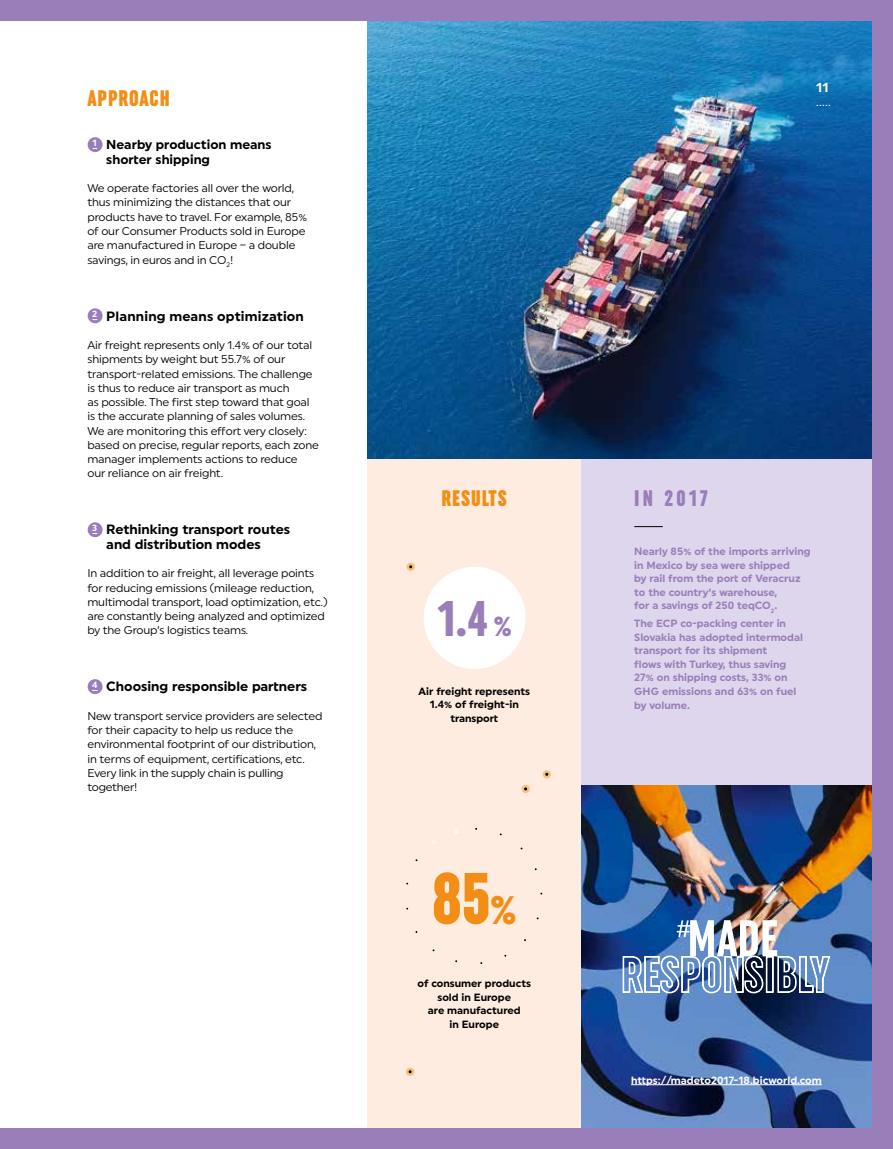
<style>
.page{position:relative;width:893px;height:1149px;background:#fff}
.page>*{position:absolute;margin:0;border:0;box-sizing:border-box;transform-origin:0 0}
.t1{font:900 extra-condensed 72.3px "Uniform";color:#f28e16}
.t2{font:900 extra-condensed 49.95px "Uniform";color:#997eb9}
.t3{font:900 extra-condensed 22.5px "Uniform";letter-spacing:.04em;color:#f28e16}
.t4{font:900 extra-condensed 22.5px "Uniform";letter-spacing:.14em;color:#997eb9}
.t5{font:700 13.5px/14.2px "Uniform";color:#000}
.t6{font:700 12.9px/14.2px "Uniform";color:#000}
.t7{font:12.9px "Uniform";color:#fff}
.t8{font:700 12.9px "Uniform";color:#fff}
.t9{font:11.25px/14.2px "Uniform";letter-spacing:-.01em;color:#000}
.t10{font:700 10.5px/13.5px "Uniform";color:#997eb9}
.t11{font:700 10.5px/13.5px "Uniform";color:#000;text-align:center}
.t12{font:700 10.5px "Uniform";color:#fff}
.s1{font-size:31.95px}
.s2{font-size:46.35px}
</style>
<div class="page">
<div style="left:0;top:0;width:893px;height:1148px;background:#997eb9"></div>
<div style="left:0;top:21px;width:872px;height:1106px;background:#fff"></div>
<div style="left:367px;top:458px;width:214px;height:669px;background:#fdecdf"></div>
<div style="left:581px;top:458px;width:291px;height:327px;background:#ddd6ec"></div>
<img style="left:367px;top:21px;width:505px;height:437px">
<img style="left:581px;top:785px;width:291px;height:342px">
<div style="left:407px;top:562px;width:8px;height:8px;border:3px solid #fac074;border-radius:50%"></div>
<div style="left:543px;top:770px;width:8px;height:8px;border:3px solid #fac074;border-radius:50%"></div>
<div style="left:522px;top:784px;width:8px;height:8px;border:3px solid #fac074;border-radius:50%"></div>
<div style="left:406px;top:1067px;width:8px;height:8px;border:3px solid #fac074;border-radius:50%"></div>
<div style="left:424px;top:566px;width:102px;height:102px;background:#fff;border-radius:50%"></div>
<div style="left:88px;top:137px;width:15px;height:15px;background:#997eb9;border-radius:50%"></div>
<div style="left:88px;top:308px;width:15px;height:15px;background:#997eb9;border-radius:50%"></div>
<div style="left:88px;top:522px;width:15px;height:15px;background:#997eb9;border-radius:50%"></div>
<div style="left:88px;top:679px;width:15px;height:15px;background:#997eb9;border-radius:50%"></div>
<svg style="left:634px;top:526px;width:29px;height:1px"></svg>
<hr style="left:631px;top:1084px;width:191px;height:1px;background:#fff">
<img style="left:622px;top:919px;width:208px;height:74px">
<h3 class="t3" style="left:87px;top:85px;width:84px">APPROACH</h3>
<p class="t6" style="left:106px;top:137px;width:167px;text-indent:-14px"><sup>1</sup> Nearby production means shorter shipping</p>
<p class="t9" style="left:87px;top:181px;width:221px">We operate factories all over the world, thus minimizing the distances that our products have to travel. For example, 85% of our Consumer Products sold in Europe are manufactured in Europe – a double savings, in euros and in CO<sub>2</sub>!</p>
<p class="t5" style="left:92px;top:308px;width:213px"><sup>2</sup> Planning means optimization</p>
<p class="t9" style="left:87px;top:338px;width:233px">Air freight represents only 1.4% of our total shipments by weight but 55.7% of our transport-related emissions. The challenge is thus to reduce air transport as much<br>as possible. The first step toward that goal is the accurate planning of sales volumes.<br>We are monitoring this effort very closely: based on precise, regular reports, each zone manager implements actions to reduce<br>our reliance on air freight.</p>
<p class="t5" style="left:106px;top:522px;width:185px;text-indent:-14px"><sup>3</sup> Rethinking transport routes and distribution modes</p>
<p class="t9" style="left:87px;top:566px;width:242px">In addition to air freight, all leverage points for reducing emissions (mileage reduction, multimodal transport, load optimization, etc.) are constantly being analyzed and optimized by the Group’s logistics teams.</p>
<p class="t5" style="left:92px;top:679px;width:217px"><sup>4</sup> Choosing responsible partners</p>
<p class="t9" style="left:87px;top:708px;width:237px">New transport service providers are selected for their capacity to help us reduce the environmental footprint of our distribution, in terms of equipment, certifications, etc.<br>Every link in the supply chain is pulling together!</p>
<h3 class="t3" style="left:442px;top:485px;width:67px">RESULTS</h3>
<h2 class="t2" style="left:438px;top:589px;width:76px">1.4 <span class="s1">%</span></h2>
<p class="t11" style="left:419px;top:684px;width:113px">Air freight represents<br>1.4% of freight-in transport</p>
<h1 class="t1" style="left:432px;top:856px;width:86px">85<span class="s2">%</span></h1>
<p class="t11" style="left:418px;top:976px;width:115px">of consumer products sold in Europe<br>are manufactured<br>in Europe</p>
<p class="t8" style="left:816px;top:79px;width:14px">11</p>
<p class="t7" style="left:816px;top:93px;width:16px">.....</p>
<h3 class="t4" style="left:634px;top:485px;width:75px">IN 2017</h3>
<p class="t10" style="left:634px;top:544px;width:178px">Nearly 85% of the imports arriving in Mexico by sea were shipped<br>by rail from the port of Veracruz to the country’s warehouse,<br>for a savings of 250 teqCO<sub>2</sub>.</p>
<p class="t10" style="left:634px;top:616px;width:170px">The ECP co-packing center in<br>Slovakia has adopted intermodal transport for its shipment<br>flows with Turkey, thus saving<br>27% on shipping costs, 33% on<br>GHG emissions and 63% on fuel by volume.</p>
<p class="t12" style="left:631px;top:1073px;width:192px">https://madeto2017-18.bicworld.com</p>
</div>
